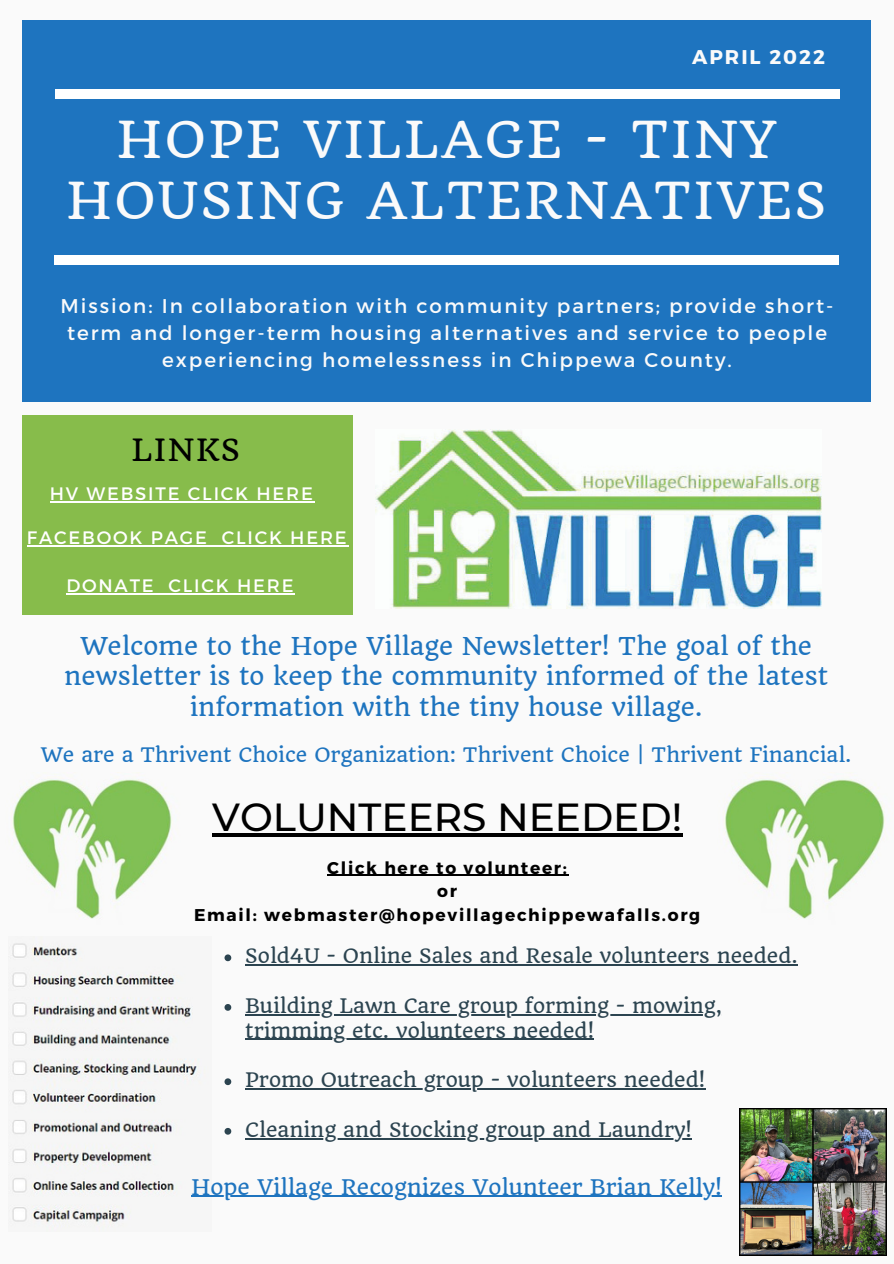
<style>
.page{position:relative;width:894px;height:1264px;background:#fff}
.page>*{position:absolute;margin:0;border:0;box-sizing:border-box;transform-origin:0 0}
.t1{font:49.65px/60.8px "Quando";letter-spacing:.05em;color:#fafafa;text-align:center}
.t2{font:500 39px "Montserrat";color:#000}
.t3{font:30px "Quando";letter-spacing:.05em;color:#000}
.t4{font:24px/30.5px "Quando";color:#1e74bf;text-align:center}
.t5{font:21px "Quando";color:#1e74bf}
.t6{font:19.8px/27px "Montserrat";letter-spacing:.1em;color:#fafafa;text-align:center}
.t7{font:700 19.8px "Montserrat";letter-spacing:.1em;color:#fafafa}
.t8{font:19.5px/24.8px "Quando";color:#2c4450}
.t9{font:19.5px "Quando";color:#1e74bf}
.t10{font:18px "Montserrat";letter-spacing:.1em;color:#fff}
.t11{font:700 17.1px "Montserrat";letter-spacing:.1em;color:#000}
</style>
<div class="page">
<div style="left:0;top:0;width:893px;height:1263px;background:#fafafa"></div>
<div style="left:23px;top:20px;width:847px;height:381px;background:#1e74bf"></div>
<div style="left:23px;top:415px;width:330px;height:199px;background:#87bc4b"></div>
<div style="left:55px;top:89px;width:784px;height:9px;background:#fff"></div>
<div style="left:54px;top:255px;width:784px;height:9px;background:#fff"></div>
<img style="left:375px;top:430px;width:446px;height:179px">
<img style="left:12px;top:943px;width:199px;height:284px">
<img style="left:12px;top:779px;width:160px;height:140px">
<hr style="left:327px;top:874px;width:241px;height:2px;background:#000">
<hr style="left:50px;top:501px;width:264px;height:1px;background:#fff">
<hr style="left:212px;top:833px;width:470px;height:3px;background:#000">
<svg style="left:224px;top:954px;width:7px;height:7px"></svg>
<hr style="left:245px;top:964px;width:552px;height:1px;background:#2c4450">
<svg style="left:224px;top:1004px;width:7px;height:6px"></svg>
<hr style="left:245px;top:1014px;width:94px;height:1px;background:#2c4450">
<hr style="left:339px;top:1014px;width:78px;height:1px;background:#2c4450">
<hr style="left:417px;top:1014px;width:305px;height:1px;background:#2c4450">
<hr style="left:245px;top:1038px;width:349px;height:2px;background:#2c4450">
<svg style="left:224px;top:1078px;width:7px;height:7px"></svg>
<svg style="left:245px;top:1088px;width:14px;height:1px"></svg>
<hr style="left:259px;top:1088px;width:446px;height:1px;background:#2c4450">
<svg style="left:224px;top:1128px;width:7px;height:6px"></svg>
<hr style="left:245px;top:1138px;width:446px;height:1px;background:#2c4450">
<hr style="left:27px;top:545px;width:117px;height:1px;background:#fff">
<hr style="left:144px;top:545px;width:65px;height:1px;background:#fff">
<svg style="left:209px;top:545px;width:13px;height:1px"></svg>
<hr style="left:222px;top:545px;width:126px;height:1px;background:#fff">
<hr style="left:66px;top:593px;width:89px;height:1px;background:#fff">
<svg style="left:155px;top:593px;width:13px;height:1px"></svg>
<hr style="left:168px;top:593px;width:127px;height:1px;background:#fff">
<img style="left:725px;top:779px;width:160px;height:140px">
<hr style="left:191px;top:1195px;width:524px;height:1px;background:#1e74bf">
<img style="left:739px;top:1108px;width:147px;height:147px">
<p class="t7" style="left:692px;top:45px;width:134px">APRIL 2022</p>
<p class="t1" style="left:66px;top:110px;width:761px">HOPE VILLAGE - TINY<br>HOUSING ALTERNATIVES</p>
<p class="t6" style="left:61px;top:291px;width:774px">Mission: In collaboration with community partners; provide short&shy;term and longer-term housing alternatives and service to people experiencing homelessness in Chippewa County.</p>
<p class="t3" style="left:131px;top:431px;width:110px">LINKS</p>
<p class="t10" style="left:50px;top:482px;width:264px">HV WEBSITE CLICK HERE</p>
<p class="t10" style="left:27px;top:525px;width:321px">FACEBOOK PAGE CLICK HERE</p>
<p class="t10" style="left:66px;top:574px;width:228px">DONATE CLICK HERE</p>
<p class="t4" style="left:64px;top:631px;width:765px">Welcome to the Hope Village Newsletter! The goal of the newsletter is to keep the community informed of the latest information with the tiny house village.</p>
<p class="t9" style="left:41px;top:743px;width:811px">We are a Thrivent Choice Organization: Thrivent Choice | Thrivent Financial.</p>
<p class="t2" style="left:212px;top:793px;width:471px">VOLUNTEERS NEEDED!</p>
<p class="t11" style="left:327px;top:856px;width:241px">Click here to volunteer:</p>
<p class="t11" style="left:437px;top:880px;width:21px">or</p>
<p class="t11" style="left:194px;top:903px;width:507px">Email: webmaster@hopevillagechippewafalls.org</p>
<p class="t8" style="left:245px;top:943px;width:554px">Sold4U - Online Sales and Resale volunteers needed.</p>
<p class="t8" style="left:245px;top:993px;width:478px">Building Lawn Care group forming - mowing, trimming etc. volunteers needed!</p>
<p class="t8" style="left:245px;top:1067px;width:461px">Promo Outreach group - volunteers needed!</p>
<p class="t8" style="left:245px;top:1117px;width:448px">Cleaning and Stocking group and Laundry!</p>
<p class="t5" style="left:191px;top:1173px;width:532px">Hope Village Recognizes Volunteer Brian Kelly!</p>
</div>
